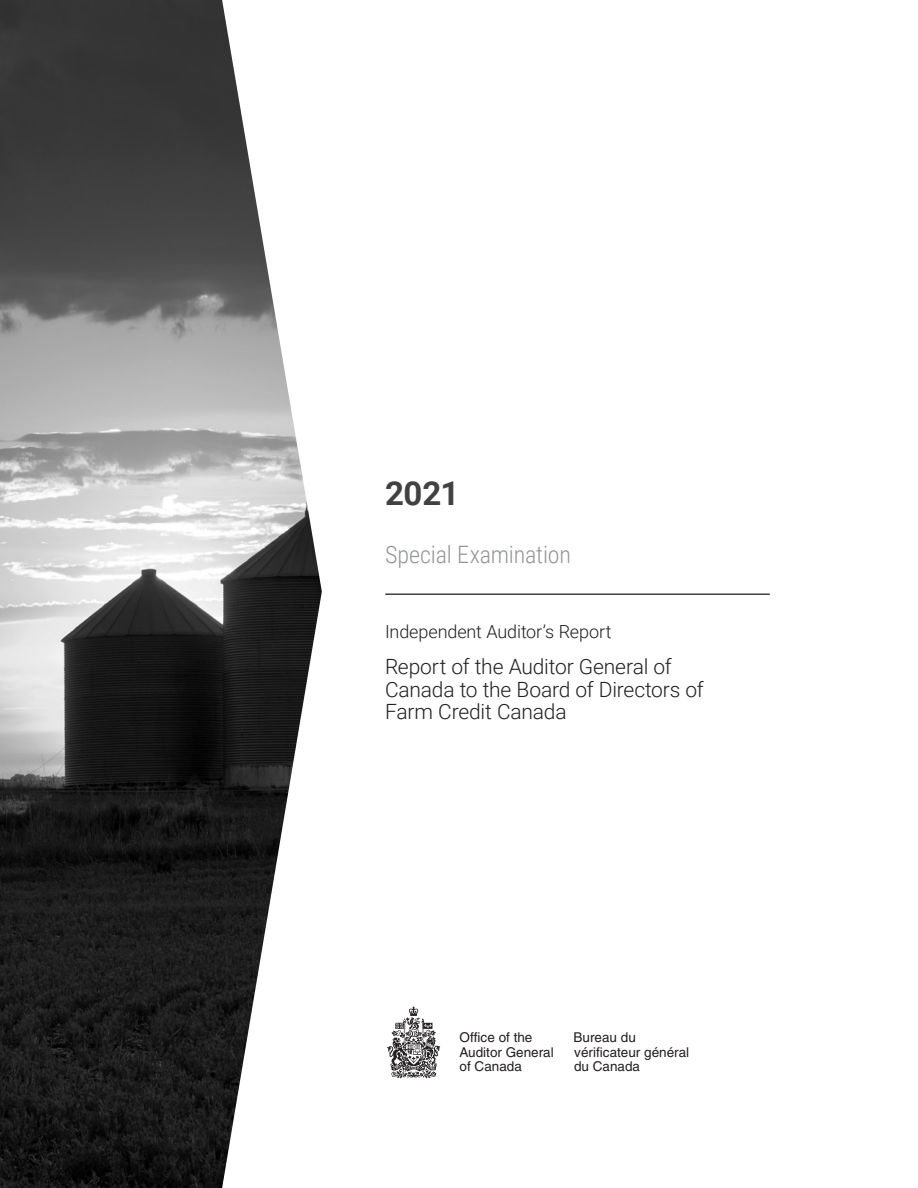
<style>
.page{position:relative;width:918px;height:1188px;background:#fff}
.page>*{position:absolute;margin:0;border:0;box-sizing:border-box;transform-origin:0 0}
.t1{font:700 33px "Roboto";color:#414042}
.t2{font:300 24px "Roboto Condensed";letter-spacing:-.01em;color:#939598}
.t3{font:300 21px/22.5px "Roboto";letter-spacing:-.01em;color:#231f20}
.t4{font:300 18px "Roboto";letter-spacing:-.005em;color:#231f20}
.t5{font:13.5px/14.5px "Helvetica";color:#231f20}
</style>
<div class="page">
<hr style="left:385px;top:593px;width:385px;height:2px;background:#414042">
<svg style="left:387px;top:1007px;width:53px;height:71px"></svg>
<img style="left:0;top:0;width:322px;height:1188px">
<h1 class="t1" style="left:385px;top:471px;width:76px">2021</h1>
<p class="t2" style="left:385px;top:538px;width:188px">Special Examination</p>
<p class="t4" style="left:385px;top:619px;width:228px">Independent Auditor’s Report</p>
<p class="t3" style="left:385px;top:655px;width:320px">Report of the Auditor General of<br>Canada to the Board of Directors of<br>Farm Credit Canada</p>
<p class="t5" style="left:460px;top:1030px;width:96px">Office of the<br>Auditor General of Canada</p>
<p class="t5" style="left:574px;top:1030px;width:117px">Bureau du vérificateur général du Canada</p>
</div>
